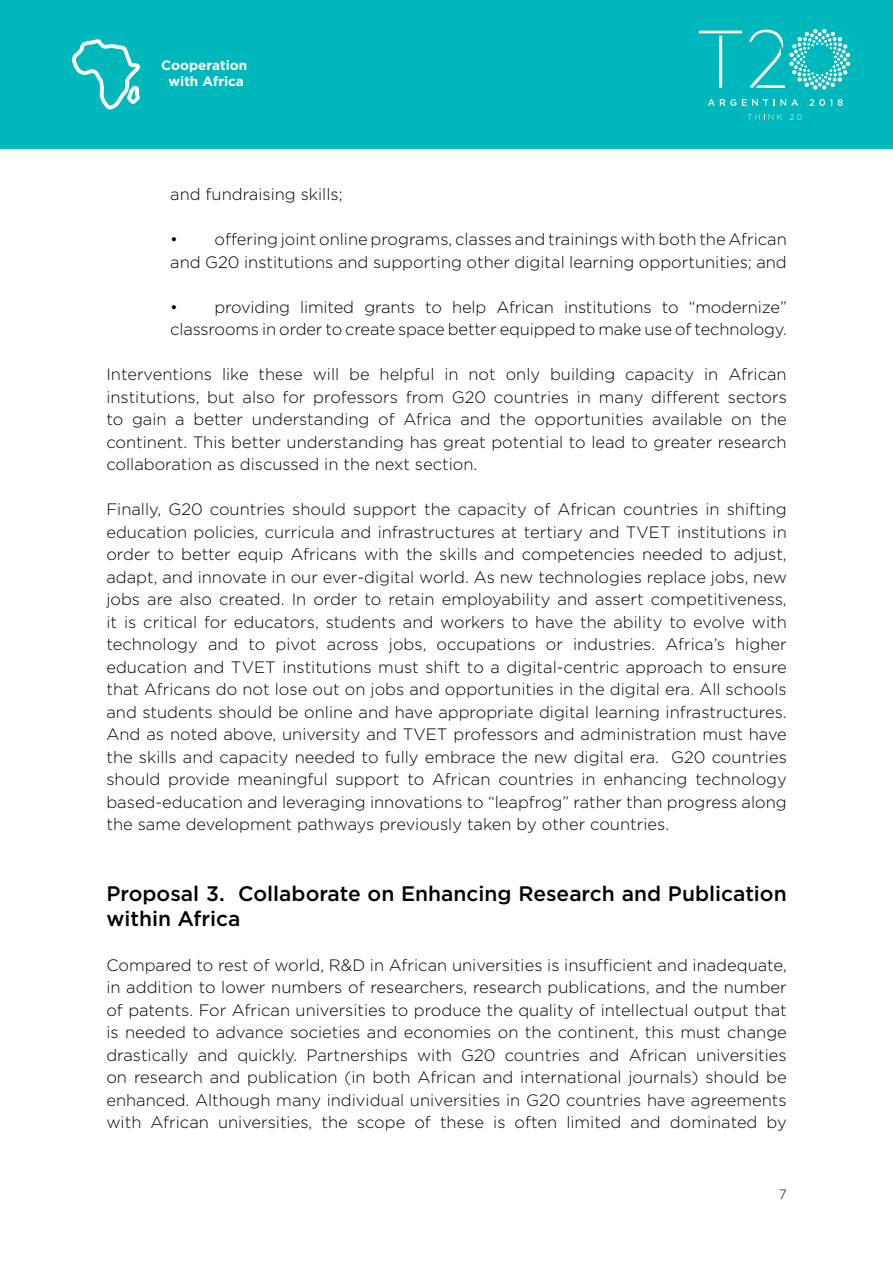
<style>
.page{position:relative;width:893px;height:1263px;background:#fff}
.page>*{position:absolute;margin:0;border:0;box-sizing:border-box;transform-origin:0 0}
.t1{font:500 21px/25.2px "Gotham";color:#000}
.t2{font:300 16.5px/22.5px "Gotham";color:#000;text-align:justify}
.t3{font:700 13.5px/16.2px "Gotham";color:#fff;text-align:center}
.t4{font:300 13.5px "Gotham";color:#000}
</style>
<div class="page">
<div style="left:0;top:0;width:893px;height:149px;background:#00b8bc"></div>
<svg style="left:749px;top:29px;width:101px;height:61px"></svg>
<svg style="left:708px;top:99px;width:28px;height:7px"></svg>
<svg style="left:742px;top:99px;width:26px;height:7px"></svg>
<svg style="left:774px;top:99px;width:24px;height:7px"></svg>
<svg style="left:810px;top:99px;width:22px;height:7px"></svg>
<svg style="left:838px;top:99px;width:5px;height:7px"></svg>
<svg style="left:699px;top:31px;width:43px;height:57px"></svg>
<svg style="left:748px;top:114px;width:34px;height:6px"></svg>
<svg style="left:790px;top:114px;width:12px;height:6px"></svg>
<svg style="left:72px;top:39px;width:69px;height:71px"></svg>
<p class="t3" style="left:161px;top:57px;width:88px">Cooperation with Africa</p>
<p class="t2" style="left:170px;top:183px;width:174px">and fundraising skills;</p>
<p class="t2" style="left:170px;top:228px;width:618px">• offering joint online programs, classes and trainings with both the African and G20 institutions and supporting other digital learning opportunities; and</p>
<p class="t2" style="left:170px;top:295px;width:618px">• providing limited grants to help African institutions to “modernize” classrooms in order to create space better equipped to make use of technology.</p>
<p class="t2" style="left:106px;top:363px;width:682px">Interventions like these will be helpful in not only building capacity in African institutions, but also for professors from G20 countries in many different sectors to gain a better understanding of Africa and the opportunities available on the continent. This better understanding has great potential to lead to greater research collaboration as discussed in the next section.</p>
<p class="t2" style="left:106px;top:498px;width:682px">Finally, G20 countries should support the capacity of African countries in shifting education policies, curricula and infrastructures at tertiary and TVET institutions in order to better equip Africans with the skills and competencies needed to adjust, adapt, and innovate in our ever-digital world. As new technologies replace jobs, new jobs are also created. In order to retain employability and assert competitiveness, it is critical for educators, students and workers to have the ability to evolve with technology and to pivot across jobs, occupations or industries. Africa’s higher education and TVET institutions must shift to a digital-centric approach to ensure that Africans do not lose out on jobs and opportunities in the digital era. All schools and students should be online and have appropriate digital learning infrastructures.<br>And as noted above, university and TVET professors and administration must have the skills and capacity needed to fully embrace the new digital era. G20 countries should provide meaningful support to African countries in enhancing technology based-education and leveraging innovations to “leapfrog” rather than progress along the same development pathways previously taken by other countries.</p>
<p class="t1" style="left:106px;top:880px;width:682px">Proposal 3. Collaborate on Enhancing Research and Publication within Africa</p>
<p class="t2" style="left:106px;top:953px;width:682px">Compared to rest of world, R&amp;D in African universities is insufficient and inadequate, in addition to lower numbers of researchers, research publications, and the number of patents. For African universities to produce the quality of intellectual output that is needed to advance societies and economies on the continent, this must change drastically and quickly. Partnerships with G20 countries and African universities on research and publication (in both African and international journals) should be enhanced. Although many individual universities in G20 countries have agreements with African universities, the scope of these is often limited and dominated by</p>
<p class="t4" style="left:779px;top:1186px;width:9px">7</p>
</div>
